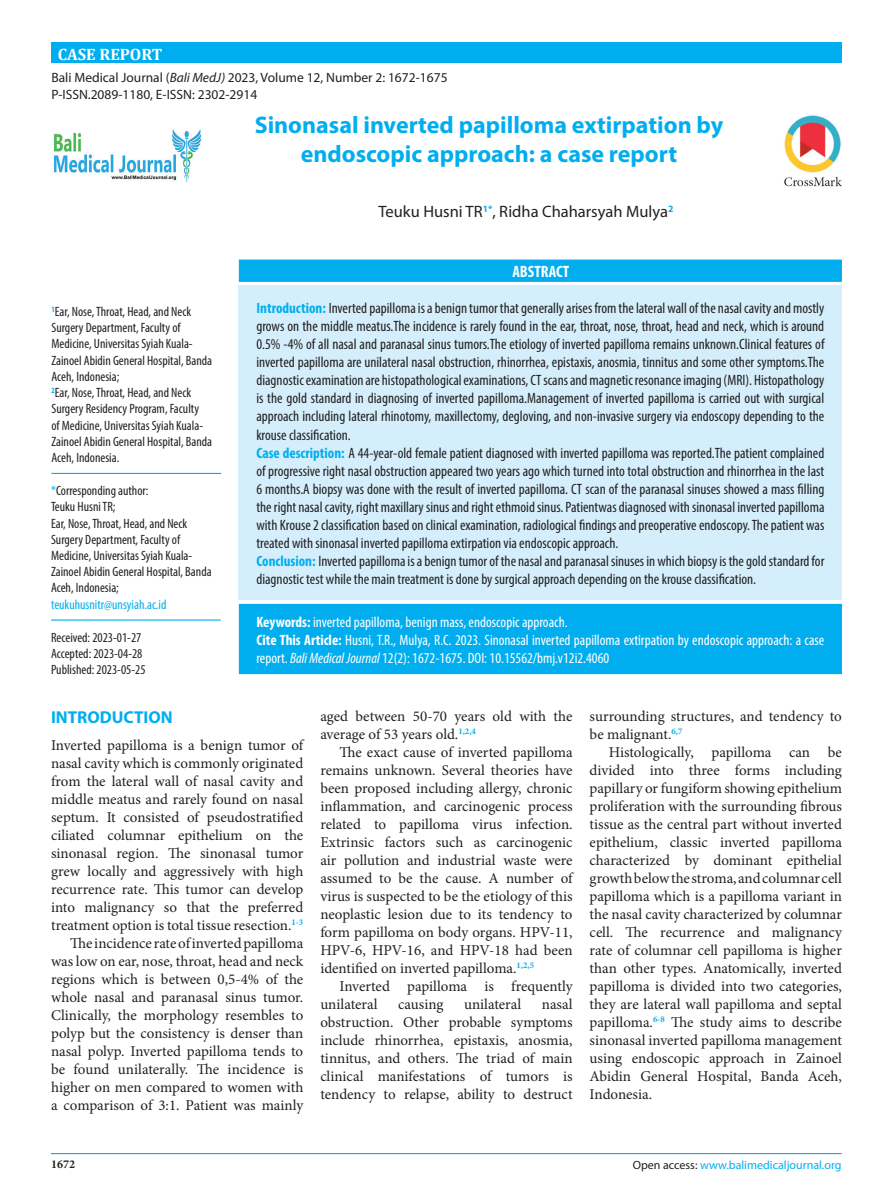
<style>
.page{position:relative;width:893px;height:1191px;background:#fff}
.page>*{position:absolute;margin:0;border:0;box-sizing:border-box;transform-origin:0 0}
.t1{font:700 24px/28.8px "Myriad Pro";color:#00aeef;text-align:center}
.t2{font:700 17.25px "Myriad Pro";color:#00aeef}
.t3{font:16.5px "Myriad Pro";color:#231f20}
.t4{font:700 16.5px "Cambria";color:#fff}
.Default{font:700 condensed 16.5px "Myriad Pro";color:#fff}
.t5{font:15px/18px "Minion Pro";color:#231f20;text-align:justify}
.t6{font:condensed 15px/18px "Myriad Pro";color:#231f20;text-align:justify}
.t7{font:condensed 15px/18px "Myriad Pro";color:#fff}
.t8{font:condensed 13.5px/16.2px "Myriad Pro";color:#231f20}
.t9{font:13.5px "Myriad Pro";color:#231f20}
.t10{font:condensed 13.5px "Myriad Pro";color:#00aeef}
.judul{font:12px "Myriad Pro";color:#00aeef}
.judul-2{font:700 12px "Minion Pro";color:#231f20}
.s1{font-style:italic}
.s2{color:#00aeef}
.s3{font-weight:700;color:#00aeef}
.s4{font-weight:700}
.s5{font-style:italic;color:#231f20}
.s6{color:#231f20}
</style>
<div class="page">
<div style="left:51px;top:43px;width:790px;height:20px;background:#00aeef"></div>
<div style="left:239px;top:259px;width:603px;height:23px;background:#00aeef;border:1px solid #00aeef"></div>
<div style="left:239px;top:285px;width:603px;height:315px;background:#d4effb"></div>
<div style="left:239px;top:604px;width:603px;height:70px;background:#00aeef"></div>
<img style="left:784px;top:115px;width:58px;height:72px">
<hr style="left:51px;top:473px;width:170px;height:1px;background:#00aeef">
<hr style="left:51px;top:619px;width:170px;height:1px;background:#00aeef">
<hr style="left:51px;top:1153px;width:790px;height:1px;background:#00aeef">
<img style="left:53px;top:129px;width:149px;height:54px">
<p class="t4" style="left:58px;top:43px;width:106px">CASE REPORT</p>
<p class="t9" style="left:51px;top:70px;width:398px">Bali Medical Journal (<span class="s1">Bali MedJ)</span> 2023, Volume 12, Number 2: 1672-1675</p>
<p class="t9" style="left:51px;top:86px;width:207px">P-ISSN.2089-1180, E-ISSN: 2302-2914</p>
<p class="t1" style="left:255px;top:110px;width:470px">Sinonasal inverted papilloma extirpation by endoscopic approach: a case report</p>
<p class="t3" style="left:379px;top:201px;width:296px">Teuku Husni TR<sup>1*</sup>, Ridha Chaharsyah Mulya<sup>2</sup></p>
<p class="t8" style="left:51px;top:303px;width:162px"><sup>1</sup>Ear, Nose, Throat, Head, and Neck<br>Surgery Department, Faculty of<br>Medicine, Universitas Syiah Kuala-<br>Zainoel Abidin General Hospital, Banda<br>Aceh, Indonesia;</p>
<p class="t8" style="left:51px;top:384px;width:162px"><sup>2</sup>Ear, Nose, Throat, Head, and Neck Surgery Residency Program, Faculty<br>of Medicine, Universitas Syiah Kuala-Zainoel Abidin General Hospital, Banda Aceh, Indonesia.</p>
<p class="t8" style="left:51px;top:482px;width:99px"><span class="s2">*</span>Corresponding author:</p>
<p class="t8" style="left:51px;top:498px;width:66px">Teuku Husni TR;</p>
<p class="t8" style="left:51px;top:515px;width:162px">Ear, Nose, Throat, Head, and Neck<br>Surgery Department, Faculty of<br>Medicine, Universitas Syiah Kuala-<br>Zainoel Abidin General Hospital, Banda<br>Aceh, Indonesia;</p>
<p class="t10" style="left:51px;top:596px;width:117px">teukuhusnitr@unsyiah.ac.id</p>
<p class="t8" style="left:51px;top:629px;width:92px">Received: 2023-01-27</p>
<p class="t8" style="left:51px;top:645px;width:93px">Accepted: 2023-04-28</p>
<p class="t8" style="left:51px;top:661px;width:96px">Published: 2023-05-25</p>
<p class="Default" style="left:512px;top:261px;width:58px">ABSTRACT</p>
<p class="t6" style="left:256px;top:299px;width:570px"><span class="s3">Introduction:</span> Inverted papilloma is a benign tumor that generally arises from the lateral wall of the nasal cavity and mostly grows on the middle meatus.The incidence is rarely found in the ear, throat, nose, throat, head and neck, which is around 0.5% -4% of all nasal and paranasal sinus tumors.The etiology of inverted papilloma remains unknown.Clinical features of inverted papilloma are unilateral nasal obstruction, rhinorrhea, epistaxis, anosmia, tinnitus and some other symptoms.The diagnostic examination are histopathological examinations, CT scans and magnetic resonance imaging (MRI). Histopathology is the gold standard in diagnosing of inverted papilloma.Management of inverted papilloma is carried out with surgical approach including lateral rhinotomy, maxillectomy, degloving, and non-invasive surgery via endoscopy depending to the krouse classification.</p>
<p class="t6" style="left:256px;top:443px;width:570px"><span class="s3">Case description:</span> A 44-year-old female patient diagnosed with inverted papilloma was reported.The patient complained of progressive right nasal obstruction appeared two years ago which turned into total obstruction and rhinorrhea in the last 6 months.A biopsy was done with the result of inverted papilloma. CT scan of the paranasal sinuses showed a mass filling the right nasal cavity, right maxillary sinus and right ethmoid sinus. Patientwas diagnosed with sinonasal inverted papilloma with Krouse 2 classification based on clinical examination, radiological findings and preoperative endoscopy. The patient was treated with sinonasal inverted papilloma extirpation via endoscopic approach.</p>
<p class="t6" style="left:256px;top:551px;width:569px"><span class="s3">Conclusion:</span> Inverted papilloma is a benign tumor of the nasal and paranasal sinuses in which biopsy is the gold standard for diagnostic test while the main treatment is done by surgical approach depending on the krouse classification.</p>
<p class="t7" style="left:256px;top:612px;width:313px"><span class="s4">Keywords:</span> inverted papilloma, benign mass, endoscopic approach.</p>
<p class="t7" style="left:256px;top:630px;width:569px"><span class="s4">Cite This Article:</span> Husni, T.R., Mulya, R.C. 2023. Sinonasal inverted papilloma extirpation by endoscopic approach: a case report. <span class="s1">Bali Medical Journal</span> 12(2): 1672-1675. DOI: 10.15562/bmj.v12i2.4060</p>
<p class="t2" style="left:51px;top:706px;width:123px">INTRODUCTION</p>
<p class="t5" style="left:51px;top:736px;width:254px">Inverted papilloma is a benign tumor of nasal cavity which is commonly originated from the lateral wall of nasal cavity and middle meatus and rarely found on nasal septum. It consisted of pseudostratified ciliated columnar epithelium on the sinonasal region. The sinonasal tumor grew locally and aggressively with high recurrence rate. This tumor can develop into malignancy so that the preferred treatment option is total tissue resection.<sup>1-3</sup></p>
<p class="t5" style="left:51px;top:934px;width:254px;text-indent:19px">The incidence rate of inverted papilloma was low on ear, nose, throat, head and neck regions which is between 0,5-4% of the whole nasal and paranasal sinus tumor.<br>Clinically, the morphology resembles to polyp but the consistency is denser than nasal polyp. Inverted papilloma tends to be found unilaterally. The incidence is higher on men compared to women with a comparison of 3:1. Patient was mainly</p>
<p class="t5" style="left:320px;top:707px;width:254px">aged between 50-70 years old with the average of 53 years old.<sup>1,2,4</sup></p>
<p class="t5" style="left:320px;top:743px;width:254px;text-indent:19px">The exact cause of inverted papilloma remains unknown. Several theories have been proposed including allergy, chronic inflammation, and carcinogenic process related to papilloma virus infection.<br>Extrinsic factors such as carcinogenic air pollution and industrial waste were assumed to be the cause. A number of virus is suspected to be the etiology of this neoplastic lesion due to its tendency to form papilloma on body organs. HPV-11, HPV-6, HPV-16, and HPV-18 had been identified on inverted papilloma.<sup>1,2,5</sup></p>
<p class="t5" style="left:320px;top:977px;width:254px;text-indent:19px">Inverted papilloma is frequently unilateral</p>
<p class="t5" style="left:320px;top:995px;width:254px;text-indent:222px">nasal obstruction. Other probable symptoms include rhinorrhea, epistaxis, anosmia, tinnitus, and others. The triad of main clinical manifestations of tumors is tendency to relapse, ability to destruct</p>
<p class="t5" style="left:398px;top:995px;width:47px">causing</p>
<p class="t5" style="left:464px;top:995px;width:59px">unilateral</p>
<p class="t5" style="left:590px;top:707px;width:254px">surrounding structures, and tendency to be malignant.<sup>6,7</sup></p>
<p class="t5" style="left:590px;top:743px;width:254px;text-indent:19px">Histologically, papilloma can be divided into three forms including papillary or fungiform showing epithelium proliferation with the surrounding fibrous tissue as the central part without inverted epithelium, classic inverted papilloma characterized by dominant epithelial growth below the stroma, and columnar cell papilloma which is a papilloma variant in the nasal cavity characterized by columnar cell. The recurrence and malignancy rate of columnar cell papilloma is higher than other types. Anatomically, inverted papilloma is divided into two categories, they are lateral wall papilloma and septal papilloma.<sup>6-8</sup> The study aims to describe sinonasal inverted papilloma management using endoscopic approach in Zainoel Abidin General Hospital, Banda Aceh, Indonesia.</p>
<p class="judul-2" style="left:51px;top:1155px;width:25px">1672</p>
<p class="judul" style="left:476px;top:1157px;width:367px"><span class="s5">Bali Medical Journal 2023</span><span class="s6">; 12(2): 1672-1675 | doi:</span> 10.15562/bmj.v12i2.4060</p>
<p class="judul" style="left:633px;top:1157px;width:210px"><span class="s6">Open access:</span> www.balimedicaljournal.org</p>
</div>
